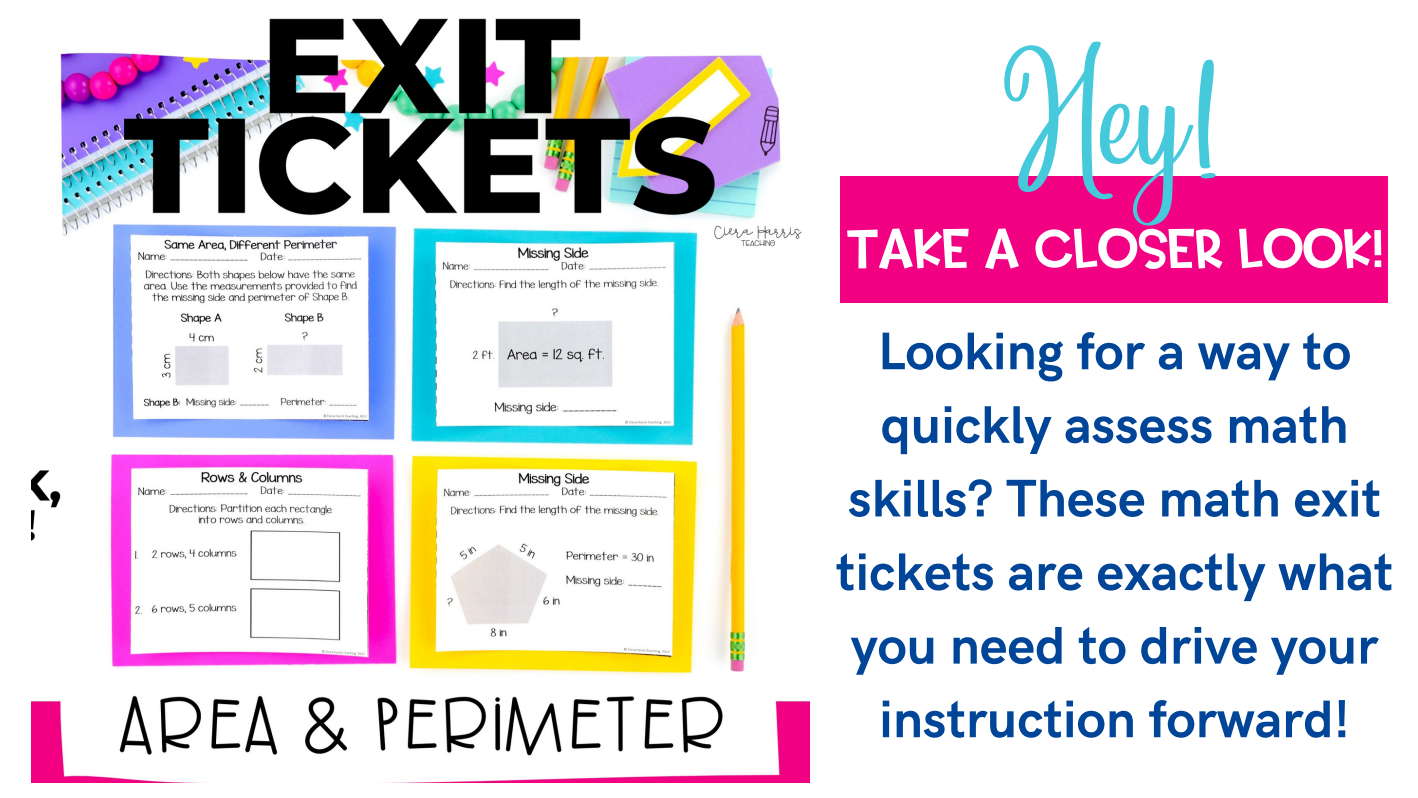
<style>
.page{position:relative;width:1418px;height:798px;background:#fff}
.page>*{position:absolute;margin:0;border:0;box-sizing:border-box;transform-origin:0 0}
.t1{font:104px "Angelina";color:#47c9dc}
.t2{font:700 53px/73.5px "HK Grotesk";color:#004597;text-align:center}
.t3{font:50px "AG Sorry Not Sorry";color:#fff}
</style>
<div class="page">
<img style="left:32px;top:18px;width:778px;height:764px">
<div style="left:840px;top:176px;width:548px;height:127px;background:#f30183"></div>
<p class="t1" style="left:1011px;top:101px;width:208px">Hey!</p>
<p class="t3" style="left:847px;top:216px;width:537px">TAKE A CLOSER LOOK!</p>
<p class="t2" style="left:836px;top:316px;width:559px">Looking for a way to quickly assess math skills? These math exit tickets are exactly what you need to drive your instruction forward!</p>
</div>
